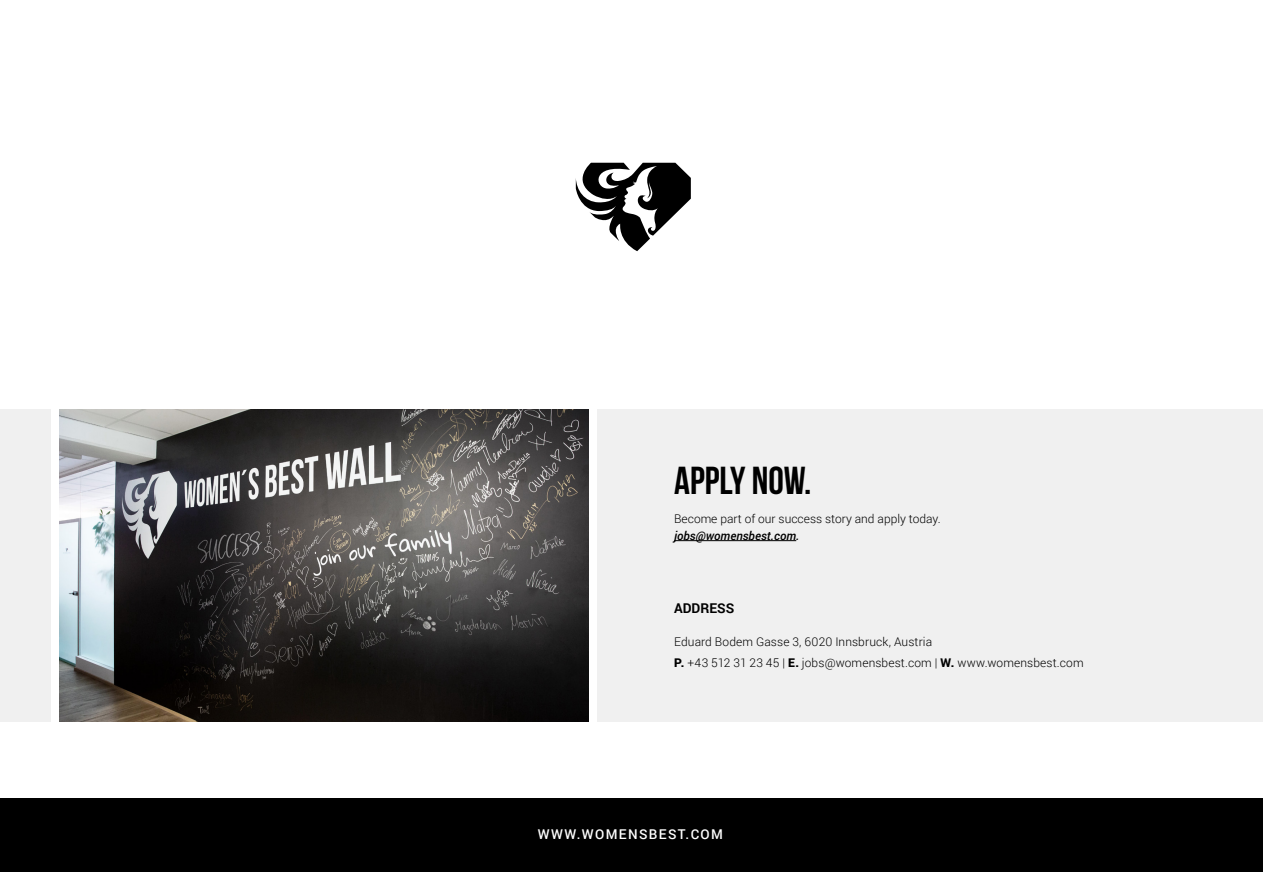
<style>
.page{position:relative;width:1263px;height:893px;background:#fff}
.page>*{position:absolute;margin:0;border:0;box-sizing:border-box;transform-origin:0 0}
.t1{font:700 39px "Bebas Neue";color:#000}
.t2{font:500 13.5px "Roboto";letter-spacing:.1em;color:#fff}
.t3{font:700 13.5px "Roboto";color:#000}
.t4{font:300 12px/21px "Roboto";letter-spacing:.005em;color:#000}
.t5{font:italic 500 12px "Roboto";color:#000}
.s1{font-weight:900}
</style>
<div class="page">
<div style="left:0;top:409px;width:51px;height:313px;background:#f0f0f0"></div>
<div style="left:597px;top:409px;width:666px;height:313px;background:#f0f0f0"></div>
<img style="left:60px;top:409px;width:529px;height:313px">
<div style="left:0;top:798px;width:1263px;height:74px;background:#000"></div>
<svg style="left:575px;top:163px;width:116px;height:88px"></svg>
<hr style="left:674px;top:540px;width:122px;height:1px;background:#000">
<h1 class="t1" style="left:674px;top:459px;width:139px">APPLY NOW.</h1>
<p class="t4" style="left:674px;top:508px;width:268px">Become part of our success story and apply today.</p>
<p class="t5" style="left:674px;top:527px;width:127px">jobs@womensbest.com.</p>
<p class="t3" style="left:674px;top:599px;width:62px">ADDRESS</p>
<p class="t4" style="left:674px;top:630px;width:411px">Eduard Bodem Gasse 3, 6020 Innsbruck, Austria<br><span class="s1">P.</span> +43 512 31 23 45 | <span class="s1">E.</span> jobs@womensbest.com | <span class="s1">W.</span> www.womensbest.com</p>
<p class="t2" style="left:538px;top:825px;width:187px">WWW.WOMENSBEST.COM</p>
</div>
